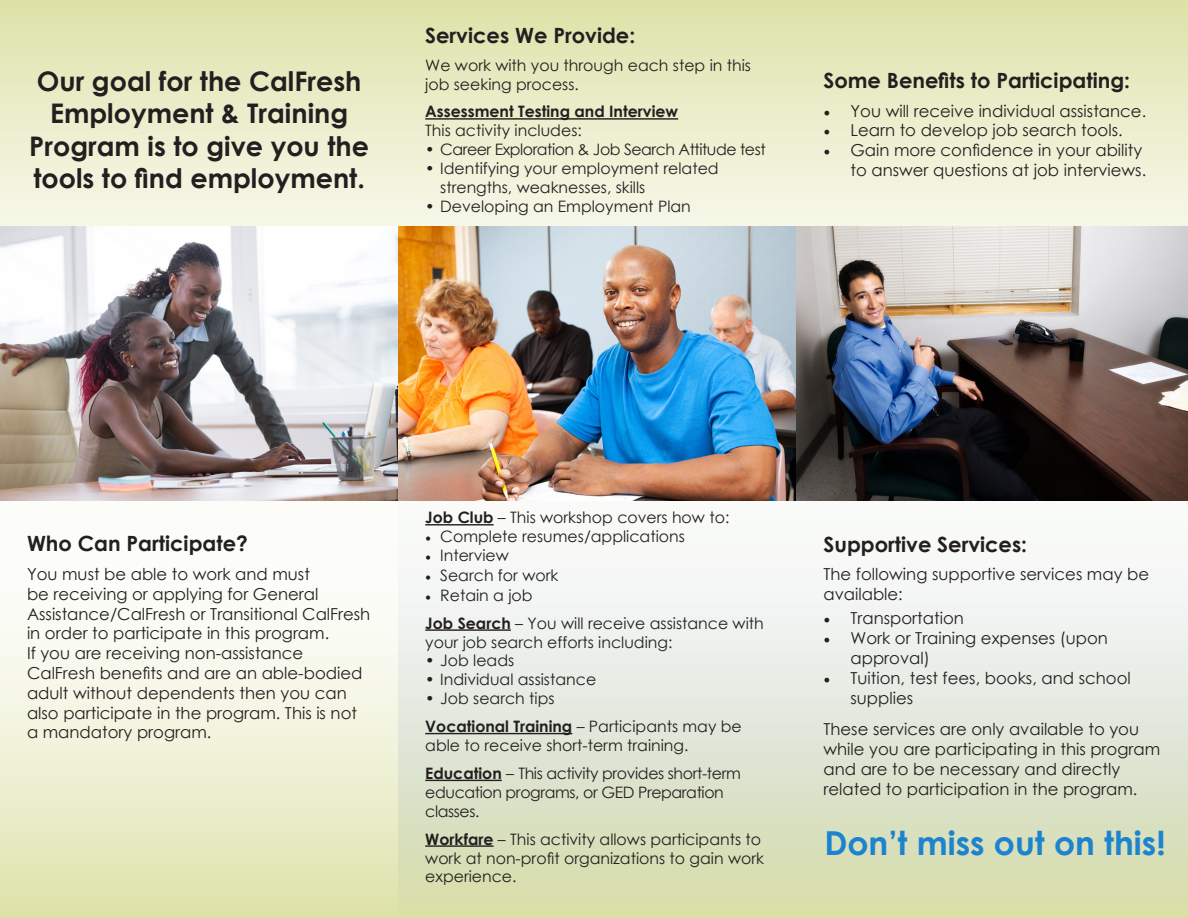
<style>
.page{position:relative;width:1188px;height:918px;background:#fff}
.page>*{position:absolute;margin:0;border:0;box-sizing:border-box;transform-origin:0 0}
.t1{font:700 33px "Century Gothic";color:#1c83cf}
.Narrow_0p6{font:700 27px/32.4px "Century Gothic";color:#231f20;text-align:center}
.Narrow_0p6-2{font:700 21px "Century Gothic";color:#231f20}
.t2{font:16.5px/19.8px "Century Gothic";color:#231f20}
.t3{font:15.75px/18.9px "Century Gothic";color:#231f20}
.t4{font:15.75px/18.9px "Century Gothic";letter-spacing:-.025em;color:#231f20}
.t5{font:15.75px "Century Gothic";letter-spacing:-.03em;color:#231f20}
.t6{font:700 15.75px "Century Gothic";color:#231f20}
.s1{font-family:"Minion Pro";font-size:18px}
.s2{font-weight:700}
.s3{font-family:"Minion Pro"}
</style>
<div class="page">
<svg style="left:0;top:0;width:1188px;height:227px;background:#eaecc9"></svg>
<div style="left:0;top:459px;width:1188px;height:459px;background:linear-gradient(to bottom,#fff,#d7deb0)"></div>
<hr style="left:425px;top:118px;width:253px;height:2px;background:#231f20">
<hr style="left:425px;top:524px;width:69px;height:2px;background:#231f20">
<hr style="left:425px;top:629px;width:86px;height:2px;background:#231f20">
<hr style="left:425px;top:733px;width:147px;height:1px;background:#231f20">
<hr style="left:425px;top:780px;width:77px;height:1px;background:#231f20">
<hr style="left:425px;top:845px;width:69px;height:2px;background:#231f20">
<img style="left:0;top:227px;width:1188px;height:274px">
<p class="Narrow_0p6" style="left:29px;top:64px;width:341px">Our goal for the CalFresh<br>Employment &amp; Training<br>Program is to give you the tools to find employment.</p>
<p class="Narrow_0p6-2" style="left:425px;top:19px;width:212px">Services We Provide:</p>
<p class="t3" style="left:425px;top:55px;width:327px">We work with you through each step in this job seeking process.</p>
<p class="t6" style="left:425px;top:100px;width:254px">Assessment Testing and Interview</p>
<p class="t3" style="left:425px;top:121px;width:158px">This activity includes:</p>
<p class="t5" style="left:425px;top:139px;width:342px">• Career Exploration &amp; Job Search Attitude test</p>
<p class="t3" style="left:440px;top:159px;width:280px;text-indent:-15px">• Identifying your employment related strengths, weaknesses, skills</p>
<p class="t3" style="left:425px;top:197px;width:267px">• Developing an Employment Plan</p>
<p class="Narrow_0p6-2" style="left:824px;top:64px;width:308px">Some Benefits to Participating:</p>
<p class="t2" style="left:824px;top:100px;width:324px"><span class="s1">•</span> You will receive individual assistance.</p>
<p class="t2" style="left:824px;top:120px;width:301px"><span class="s1">•</span> Learn to develop job search tools.</p>
<p class="t2" style="left:824px;top:140px;width:324px;text-align:right"><span class="s1">•</span> Gain more confidence in your ability to answer questions at job interviews.</p>
<p class="Narrow_0p6-2" style="left:27px;top:528px;width:222px">Who Can Participate?</p>
<p class="t2" style="left:27px;top:564px;width:345px">You must be able to work and must<br>be receiving or applying for General Assistance/CalFresh or Transitional CalFresh in order to participate in this program.<br>If you are receiving non-assistance CalFresh benefits and are an able-bodied adult without dependents then you can also participate in the program. This is not a mandatory program.</p>
<p class="t3" style="left:425px;top:508px;width:306px"><span class="s2">Job Club</span> – This workshop covers how to:</p>
<p class="t3" style="left:425px;top:527px;width:261px"><span class="s3">•</span> Complete resumes/applications</p>
<p class="t3" style="left:425px;top:546px;width:85px"><span class="s3">•</span> Interview</p>
<p class="t3" style="left:425px;top:566px;width:135px"><span class="s3">•</span> Search for work</p>
<p class="t3" style="left:425px;top:585px;width:109px"><span class="s3">•</span> Retain a job</p>
<p class="t3" style="left:425px;top:613px;width:340px"><span class="s2">Job Search</span> – You will receive assistance with your job search efforts including:</p>
<p class="t3" style="left:425px;top:651px;width:91px">• Job leads</p>
<p class="t3" style="left:425px;top:670px;width:172px">• Individual assistance</p>
<p class="t3" style="left:425px;top:689px;width:131px">• Job search tips</p>
<p class="t3" style="left:425px;top:717px;width:318px"><span class="s2">Vocational Training</span> – Participants may be able to receive short-term training.</p>
<p class="t4" style="left:425px;top:764px;width:317px"><span class="s2">Education</span> – This activity provides short-term education programs, or GED Preparation classes.</p>
<p class="t3" style="left:425px;top:829px;width:340px"><span class="s2">Workfare</span> – This activity allows participants to work at non-profit organizations to gain work experience.</p>
<p class="Narrow_0p6-2" style="left:824px;top:528px;width:205px">Supportive Services:</p>
<p class="t2" style="left:824px;top:564px;width:327px">The following supportive services may be available:</p>
<p class="t2" style="left:824px;top:608px;width:142px"><span class="s1">•</span> Transportation</p>
<p class="t2" style="left:850px;top:628px;width:259px;text-indent:-27px"><span class="s1">•</span> Work or Training expenses (upon approval)</p>
<p class="t2" style="left:850px;top:668px;width:282px;text-indent:-27px"><span class="s1">•</span> Tuition, test fees, books, and school supplies</p>
<p class="t2" style="left:824px;top:719px;width:338px">These services are only available to you while you are participating in this program and are to be necessary and directly related to participation in the program.</p>
<p class="t1" style="left:824px;top:818px;width:343px">Don’t miss out on this!</p>
</div>
